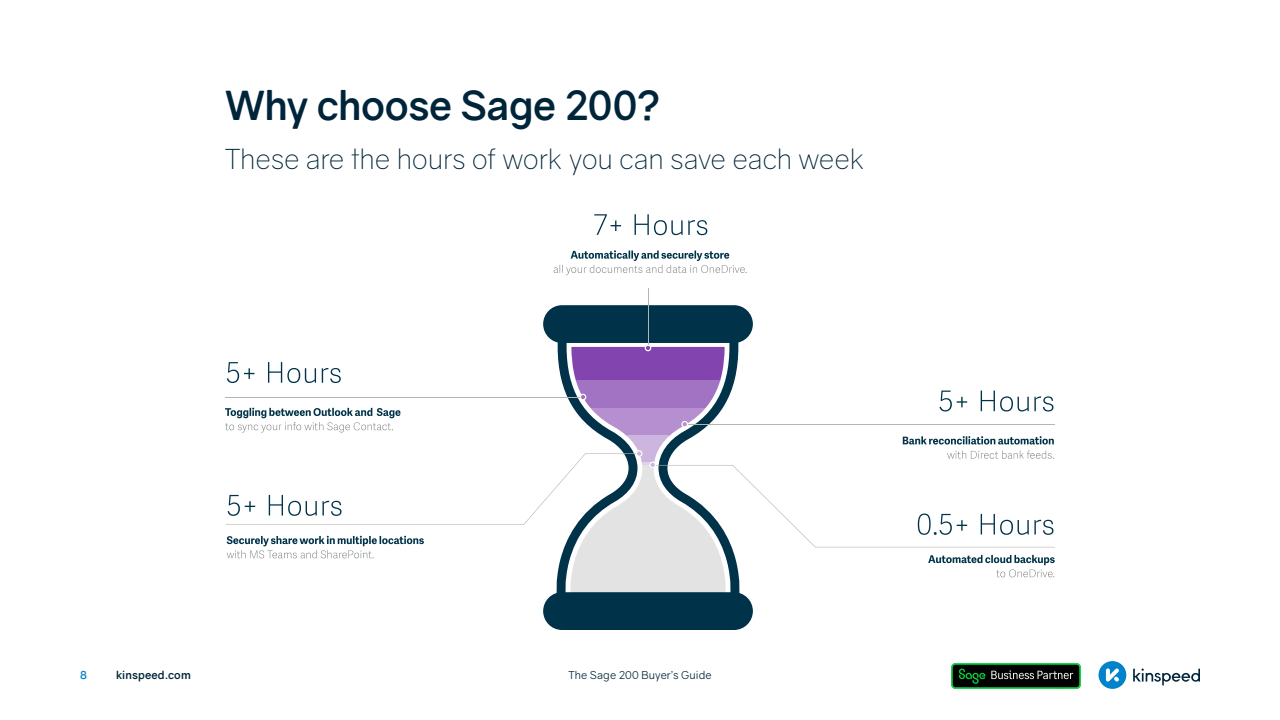
<style>
.page{position:relative;width:1280px;height:720px;background:#fff}
.page>*{position:absolute;margin:0;border:0;box-sizing:border-box;transform-origin:0 0}
.t1{font:700 40px "Gravity";letter-spacing:-.015em;color:#00253a}
.t2{font:300 28px "Gravity";letter-spacing:-.01em;color:#00253a}
.t3{font:11px "Gravity";letter-spacing:.01em;color:#00253a}
.t4{font:700 11px "Gravity";letter-spacing:.01em;color:#00253a}
.t5{font:700 11px "Gravity";color:#0083ca}
</style>
<div class="page">
<div style="left:1099px;top:661px;width:27px;height:28px;background:#0083ca;border-radius:50%"></div>
<svg style="left:1133px;top:668px;width:67px;height:18px"></svg>
<svg style="left:1106px;top:668px;width:13px;height:14px"></svg>
<div style="left:543px;top:305px;width:210px;height:38px;background:#00334a;border-radius:19px"></div>
<div style="left:543px;top:592px;width:210px;height:38px;background:#00334a;border-radius:19px"></div>
<svg style="left:554px;top:250px;width:193px;height:25px"></svg>
<svg style="left:594px;top:214px;width:113px;height:21px"></svg>
<hr style="left:648px;top:288px;width:1px;height:62px;background:#b3b5b3">
<svg style="left:225px;top:333px;width:830px;height:269px"></svg>
<img style="left:952px;top:663px;width:129px;height:26px">
<p class="t1" style="left:225px;top:81px;width:437px">Why choose Sage 200?</p>
<p class="t2" style="left:225px;top:142px;width:641px">These are the hours of work you can save each week</p>
<p class="t5" style="left:80px;top:668px;width:8px">8</p>
<p class="t4" style="left:116px;top:668px;width:76px">kinspeed.com</p>
<p class="t3" style="left:568px;top:668px;width:145px">The Sage 200 Buyer’s Guide</p>
</div>
